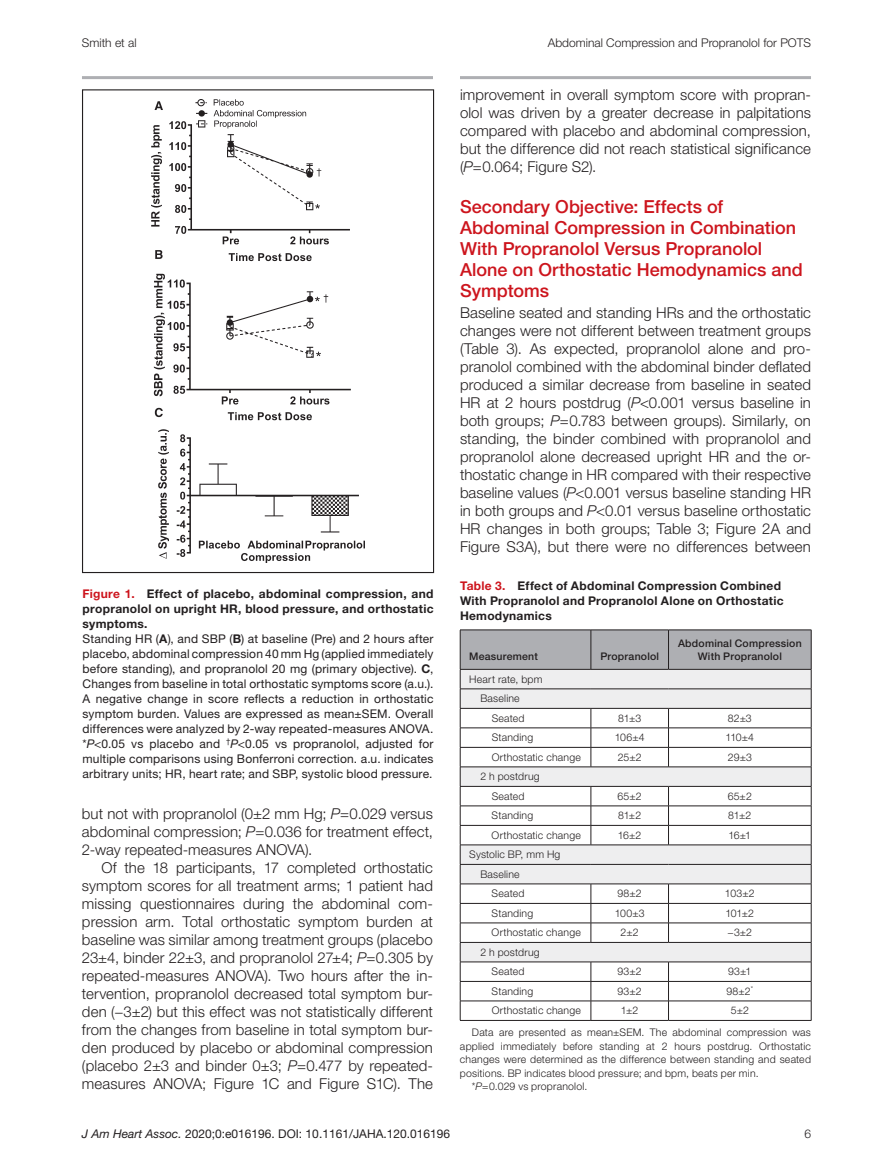
<style>
.page{position:relative;width:893px;height:1174px;background:#fff}
.page>*{position:absolute;margin:0;border:0;box-sizing:border-box;transform-origin:0 0}
.t1{font:500 18px/21px "Helvetica Neue LT Std";color:#cd151d}
.t2{font:300 15px/18px "Helvetica Neue LT Std";letter-spacing:.005em;color:#231f20;text-align:justify}
.t3{font:12px/15px "Helvetica Neue LT Std";letter-spacing:.015em;color:#231f20}
.t4{font:700 12px/15px "Helvetica Neue LT Std";letter-spacing:.025em;color:#231f20}
.t5{font:300 12px "Helvetica Neue LT Std";color:#231f20}
.t6{font:300 10.5px/19.5px "Helvetica Neue LT Std";letter-spacing:.02em;color:#231f20;text-align:center}
.t7{font:500 10.5px/13.5px "Helvetica Neue LT Std";letter-spacing:.02em;color:#231f20;text-align:center}
.s1{font-style:italic}
.s2{font-weight:700;color:#cd151d}
.s3{font-weight:700}
.s4{color:#cd151d}
</style>
<div class="page">
<img style="left:152px;top:99px;width:212px;height:464px">
<hr style="left:460px;top:629px;width:131px;height:1px;background:#231f20">
<hr style="left:591px;top:629px;width:77px;height:1px;background:#231f20">
<hr style="left:668px;top:629px;width:143px;height:1px;background:#231f20">
<hr style="left:460px;top:1020px;width:131px;height:1px;background:#231f20">
<hr style="left:591px;top:1020px;width:77px;height:1px;background:#231f20">
<svg style="left:460px;top:630px;width:352px;height:390px"></svg>
<hr style="left:668px;top:1020px;width:143px;height:1px;background:#231f20">
<hr style="left:82px;top:76px;width:351px;height:3px;background:#aeafb3">
<hr style="left:460px;top:76px;width:351px;height:3px;background:#aeafb3">
<p class="t5" style="left:82px;top:35px;width:56px">Smith et al</p>
<p class="t5" style="left:548px;top:35px;width:265px">Abdominal Compression and Propranolol for POTS</p>
<p class="t2" style="left:460px;top:85px;width:352px">improvement in overall symptom score with propran&shy;olol was driven by a greater decrease in palpitations compared with placebo and abdominal compression, but the difference did not reach statistical significance (<span class="s1">P=</span>0.064; Figure S2).</p>
<p class="t1" style="left:460px;top:196px;width:344px">Secondary Objective: Effects of<br>Abdominal Compression in Combination<br>With Propranolol Versus Propranolol<br>Alone on Orthostatic Hemodynamics and<br>Symptoms</p>
<p class="t2" style="left:460px;top:303px;width:353px">Baseline seated and standing HRs and the orthostatic changes were not different between treatment groups (Table 3). As expected, propranolol alone and pro&shy;pranolol combined with the abdominal binder deflated produced a similar decrease from baseline in seated HR at 2 hours postdrug (<span class="s1">P</span>&lt;0.001 versus baseline in both groups; <span class="s1">P</span>=0.783 between groups). Similarly, on standing, the binder combined with propranolol and propranolol alone decreased upright HR and the or&shy;thostatic change in HR compared with their respective baseline values (<span class="s1">P</span>&lt;0.001 versus baseline standing HR in both groups and <span class="s1">P</span>&lt;0.01 versus baseline orthostatic HR changes in both groups; Table 3; Figure 2A and Figure S3A), but there were no differences between</p>
<p class="t3" style="left:83px;top:586px;width:353px"><span class="s2">Figure 1.</span> <span class="s3">Effect of placebo, abdominal compression, and propranolol on upright HR, blood pressure, and orthostatic symptoms.<br></span>Standing HR (<span class="s3">A</span>), and SBP (<span class="s3">B</span>) at baseline (Pre) and 2 hours after placebo, abdominal compression 40 mm Hg (applied immediately before standing), and propranolol 20 mg (primary objective). <span class="s3">C</span>, Changes from baseline in total orthostatic symptoms score (a.u.).<br>A negative change in score reflects a reduction in orthostatic symptom burden. Values are expressed as mean±SEM. Overall differences were analyzed by 2-way repeated-measures ANOVA. *<span class="s1">P</span>&lt;0.05 vs placebo and <sup>†</sup><span class="s1">P</span>&lt;0.05 vs propranolol, adjusted for multiple comparisons using Bonferroni correction. a.u. indicates arbitrary units; HR, heart rate; and SBP, systolic blood pressure.</p>
<p class="t4" style="left:460px;top:578px;width:325px"><span class="s4">Table 3.</span> Effect of Abdominal Compression Combined<br>With Propranolol and Propranolol Alone on Orthostatic<br>Hemodynamics</p>
<p class="t7" style="left:678px;top:636px;width:125px">Abdominal Compression<br>With Propranolol</p>
<p class="t7" style="left:469px;top:649px;width:70px">Measurement</p>
<p class="t7" style="left:600px;top:649px;width:60px">Propranolol</p>
<p class="t6" style="left:469px;top:669px;width:75px">Heart rate, bpm</p>
<p class="t6" style="left:480px;top:688px;width:41px">Baseline</p>
<p class="t6" style="left:492px;top:708px;width:34px">Seated</p>
<p class="t6" style="left:618px;top:708px;width:24px">81±3</p>
<p class="t6" style="left:728px;top:708px;width:25px">82±3</p>
<p class="t6" style="left:492px;top:727px;width:43px">Standing</p>
<p class="t6" style="left:615px;top:727px;width:31px">106±4</p>
<p class="t6" style="left:726px;top:727px;width:30px">110±4</p>
<p class="t6" style="left:492px;top:747px;width:91px">Orthostatic change</p>
<p class="t6" style="left:618px;top:747px;width:25px">25±2</p>
<p class="t6" style="left:728px;top:747px;width:25px">29±3</p>
<p class="t6" style="left:480px;top:766px;width:61px">2 h postdrug<br>Seated</p>
<p class="t6" style="left:618px;top:786px;width:26px">65±2</p>
<p class="t6" style="left:728px;top:786px;width:26px">65±2</p>
<p class="t2" style="left:82px;top:804px;width:352px">but not with propranolol (0±2 mm Hg; <span class="s1">P</span>=0.029 versus abdominal compression; <span class="s1">P</span>=0.036 for treatment effect, 2-way repeated-measures ANOVA).</p>
<p class="t2" style="left:82px;top:858px;width:352px;text-indent:20px">Of the 18 participants, 17 completed orthostatic symptom scores for all treatment arms; 1 patient had missing questionnaires during the abdominal com&shy;pression arm. Total orthostatic symptom burden at baseline was similar among treatment groups (placebo 23±4, binder 22±3, and propranolol 27±4; <span class="s1">P</span>=0.305 by repeated-measures ANOVA). Two hours after the in&shy;tervention, propranolol decreased total symptom bur&shy;den (−3±2) but this effect was not statistically different from the changes from baseline in total symptom bur&shy;den produced by placebo or abdominal compression (placebo 2±3 and binder 0±3; <span class="s1">P</span>=0.477 by repeated&shy;measures ANOVA; Figure 1C and Figure S1C). The</p>
<p class="t6" style="left:492px;top:805px;width:43px">Standing</p>
<p class="t6" style="left:618px;top:805px;width:25px">81±2</p>
<p class="t6" style="left:728px;top:805px;width:25px">81±2</p>
<p class="t6" style="left:492px;top:825px;width:91px">Orthostatic change</p>
<p class="t6" style="left:618px;top:825px;width:25px">16±2</p>
<p class="t6" style="left:728px;top:825px;width:24px">16±1</p>
<p class="t6" style="left:469px;top:844px;width:93px">Systolic BP, mm Hg</p>
<p class="t6" style="left:480px;top:864px;width:41px">Baseline</p>
<p class="t6" style="left:492px;top:883px;width:34px">Seated</p>
<p class="t6" style="left:617px;top:883px;width:26px">98±2</p>
<p class="t6" style="left:725px;top:883px;width:31px">103±2</p>
<p class="t6" style="left:492px;top:903px;width:43px">Standing</p>
<p class="t6" style="left:615px;top:903px;width:31px">100±3</p>
<p class="t6" style="left:725px;top:903px;width:30px">101±2</p>
<p class="t6" style="left:492px;top:922px;width:91px">Orthostatic change</p>
<p class="t6" style="left:621px;top:922px;width:20px">2±2</p>
<p class="t6" style="left:727px;top:922px;width:26px">−3±2</p>
<p class="t6" style="left:480px;top:942px;width:61px">2 h postdrug<br>Seated</p>
<p class="t6" style="left:618px;top:961px;width:26px">93±2</p>
<p class="t6" style="left:728px;top:961px;width:25px">93±1</p>
<p class="t6" style="left:492px;top:981px;width:43px">Standing</p>
<p class="t6" style="left:618px;top:981px;width:26px">93±2</p>
<p class="t6" style="left:726px;top:981px;width:28px">98±2<sup>*</sup></p>
<p class="t6" style="left:492px;top:1000px;width:91px">Orthostatic change</p>
<p class="t6" style="left:621px;top:1000px;width:19px">1±2</p>
<p class="t6" style="left:472px;top:999px;width:341px;line-height:21.9px;text-align:left;text-indent:259px">5±2<br>Data are presented as mean±SEM. The abdominal compression was</p>
<p class="t6" style="left:460px;top:1036px;width:352px">applied immediately before standing at 2 hours postdrug. Orthostatic</p>
<p class="t6" style="left:460px;top:1049px;width:353px">changes were determined as the difference between standing and seated</p>
<p class="t6" style="left:460px;top:1063px;width:300px">positions. BP indicates blood pressure; and bpm, beats per min.</p>
<p class="t6" style="left:472px;top:1076px;width:117px">*<span class="s1">P</span>=0.029 vs propranolol.</p>
<p class="t3" style="left:82px;top:1126px;width:370px"><span class="s1">J Am Heart Assoc.</span> 2020;0:e016196. DOI: 10.1161/JAHA.120.016196</p>
<p class="t5" style="left:804px;top:1126px;width:8px">6</p>
</div>
